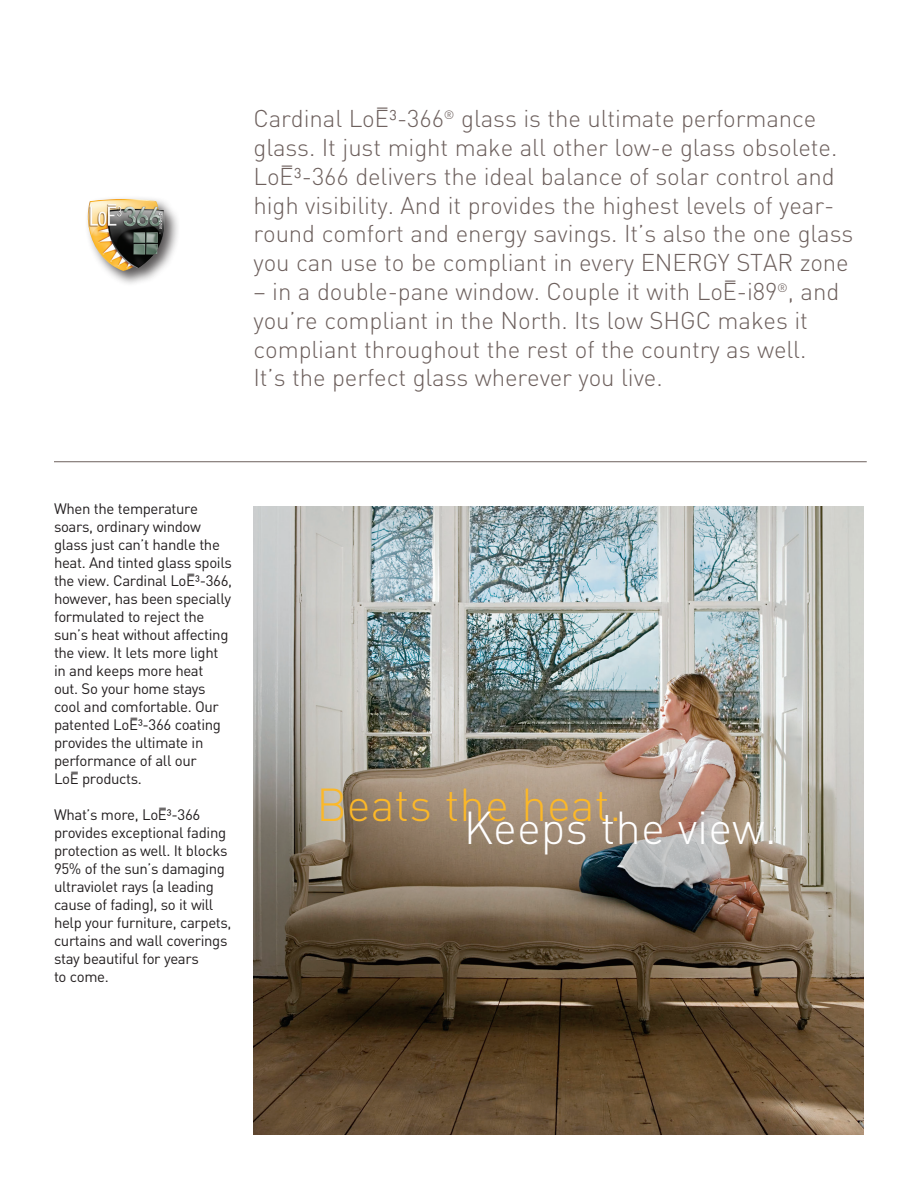
<style>
.page{position:relative;width:918px;height:1188px;background:#fff}
.page>*{position:absolute;margin:0;border:0;box-sizing:border-box;transform-origin:0 0}
.t1{font:300 45.6px "FFDIN";color:#fcb828}
.t2{font:300 45.6px "FFDIN";color:#fff}
.t3{font:300 24px/28.8px "FFDIN Lo E";letter-spacing:-.005em;color:#6d605d}
.t4{font:15px/18px "FFDIN";letter-spacing:-.025em;color:#231f20}
.s1{font-family:"FFDIN Lo E"}
</style>
<div class="page">
<img style="left:254px;top:506px;width:610px;height:628px">
<div style="left:84px;top:195px;width:97px;height:92px;background:#231f20;opacity:.75"></div>
<img style="left:88px;top:199px;width:77px;height:72px">
<hr style="left:54px;top:461px;width:813px;height:1px;background:#6d605d">
<p class="t3" style="left:254px;top:104px;width:601px">Cardinal Loå³-366<sup>®</sup> glass is the ultimate performance glass. It just might make all other low-e glass obsolete.<br>Loå³-366 delivers the ideal balance of solar control and high visibility. And it provides the highest levels of year&shy;round comfort and energy savings. It’s also the one glass you can use to be compliant in every ENERGY STAR zone</p>
<p class="t3" style="left:254px;top:277px;width:587px">– in a double-pane window. Couple it with Loå-i89<sup>®</sup>, and you’re compliant in the North. Its low SHGC makes it compliant throughout the rest of the country as well.<br>It’s the perfect glass wherever you live.</p>
<p class="t4" style="left:54px;top:499px;width:180px">When the temperature soars, ordinary window glass just can’t handle the heat. And tinted glass spoils the view. Cardinal Lo<span class="s1">å</span>³-366, however, has been specially formulated to reject the sun’s heat without affecting the view. It lets more light in and keeps more heat<br>out. So your home stays cool and comfortable. Our patented Lo<span class="s1">å</span>³-366 coating provides the ultimate in performance of all our<br>Lo<span class="s1">å</span> products.</p>
<p class="t4" style="left:54px;top:805px;width:148px">What’s more, Lo<span class="s1">å</span>³-366</p>
<p class="t4" style="left:54px;top:823px;width:179px">provides exceptional fading protection as well. It blocks<br>95% of the sun’s damaging ultraviolet rays (a leading cause of fading), so it will help your furniture, carpets, curtains and wall coverings stay beautiful for years<br>to come.</p>
<p class="t1" style="left:316px;top:776px;width:307px">Beats the heat.</p>
<p class="t2" style="left:464px;top:800px;width:314px">Keeps the view.</p>
</div>
